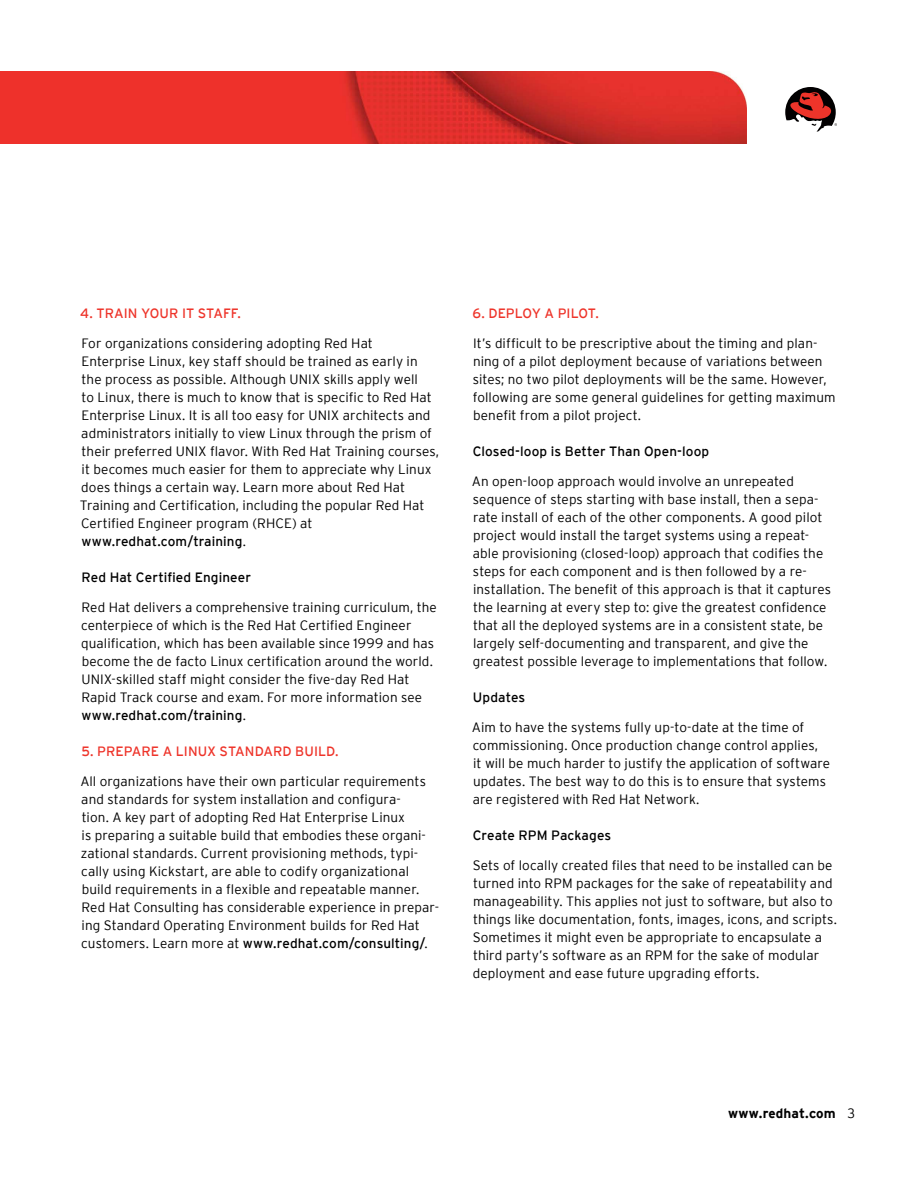
<style>
.page{position:relative;width:918px;height:1188px;background:#fff}
.page>*{position:absolute;margin:0;border:0;box-sizing:border-box;transform-origin:0 0}
.t1{font:300 13.5px/18px "Interstate";letter-spacing:.005em;color:#000}
.t2{font:13.5px "Interstate";letter-spacing:.01em;color:#000}
.t3{font:13.5px "Interstate";color:#ee342a}
.t4{font:700 13.5px "Interstate";letter-spacing:.01em;color:#000}
.s1{font-weight:400}
.s2{font-weight:300}
</style>
<div class="page">
<svg style="left:785px;top:87px;width:52px;height:45px"></svg>
<img style="left:0;top:72px;width:747px;height:72px">
<p class="t3" style="left:80px;top:306px;width:162px">4. Trai n your IT staff.</p>
<p class="t1" style="left:80px;top:334px;width:361px">For organizations considering adopting Red Hat<br>Enterprise Linux, key staff should be trained as early in the process as possible. Although UNIX skills apply well<br>to Linux, there is much to know that is specific to Red Hat Enterprise Linux. It is all too easy for UNIX architects and administrators initially to view Linux through the prism of their preferred UNIX flavor. With Red Hat Training courses, it becomes much easier for them to appreciate why Linux does things a certain way. Learn more about Red Hat Training and Certification, including the popular Red Hat Certified Engineer program (RHCE) at <span class="s1">www.redhat.com/training</span>.</p>
<p class="t2" style="left:82px;top:570px;width:171px">Red Hat Certified Engineer</p>
<p class="t1" style="left:81px;top:598px;width:357px">Red Hat delivers a comprehensive training curriculum, the centerpiece of which is the Red Hat Certified Engineer qualification, which has been available since 1999 and has become the de facto Linux certification around the world.<br>UNIX-skilled staff might consider the five-day Red Hat Rapid Track course and exam. For more information see <span class="s1">www.redhat.com/training</span>.</p>
<p class="t3" style="left:81px;top:744px;width:259px">5. Prepare a Li nux standard bui ld.</p>
<p class="t1" style="left:80px;top:772px;width:360px">All organizations have their own particular requirements and standards for system installation and configura-<br>tion. A key part of adopting Red Hat Enterprise Linux<br>is preparing a suitable build that embodies these organi&shy;zational standards. Current provisioning methods, typi&shy;cally using Kickstart, are able to codify organizational build requirements in a flexible and repeatable manner.<br>Red Hat Consulting has considerable experience in prepar&shy;ing Standard Operating Environment builds for Red Hat customers. Learn more at <span class="s1">www.redhat.com/consulting/</span>.</p>
<p class="t3" style="left:473px;top:306px;width:128px">6. D eploy a pi lot.</p>
<p class="t1" style="left:473px;top:334px;width:364px">It’s difficult to be prescriptive about the timing and plan&shy;ning of a pilot deployment because of variations between sites; no two pilot deployments will be the same. However, following are some general guidelines for getting maximum benefit from a pilot project.</p>
<p class="t2" style="left:473px;top:444px;width:238px">Closed-loop is Better Than Open-loop</p>
<p class="t1" style="left:472px;top:472px;width:361px">An open-loop approach would involve an unrepeated sequence of steps starting with base install, then a sepa&shy;rate install of each of the other components. A good pilot project would install the target systems using a repeat&shy;able provisioning (closed-loop) approach that codifies the steps for each component and is then followed by a re&shy;installation. The benefit of this approach is that it captures the learning at every step to: give the greatest confidence that all the deployed systems are in a consistent state, be largely self-documenting and transparent, and give the greatest possible leverage to implementations that follow.</p>
<p class="t2" style="left:473px;top:690px;width:54px">U pdates</p>
<p class="t1" style="left:472px;top:718px;width:360px">Aim to have the systems fully up-to-date at the time of commissioning. Once production change control applies,<br>it will be much harder to justify the application of software updates. The best way to do this is to ensure that systems are registered with Red Hat Network.</p>
<p class="t2" style="left:473px;top:827px;width:140px">Create RPM Packages</p>
<p class="t1" style="left:473px;top:856px;width:366px">Sets of locally created files that need to be installed can be turned into RPM packages for the sake of repeatability and manageability. This applies not just to software, but also to things like documentation, fonts, images, icons, and scripts.<br>Sometimes it might even be appropriate to encapsulate a third party’s software as an RPM for the sake of modular deployment and ease future upgrading efforts.</p>
<p class="t4" style="left:728px;top:1106px;width:128px">www.redhat.com <span class="s2">3</span></p>
</div>
